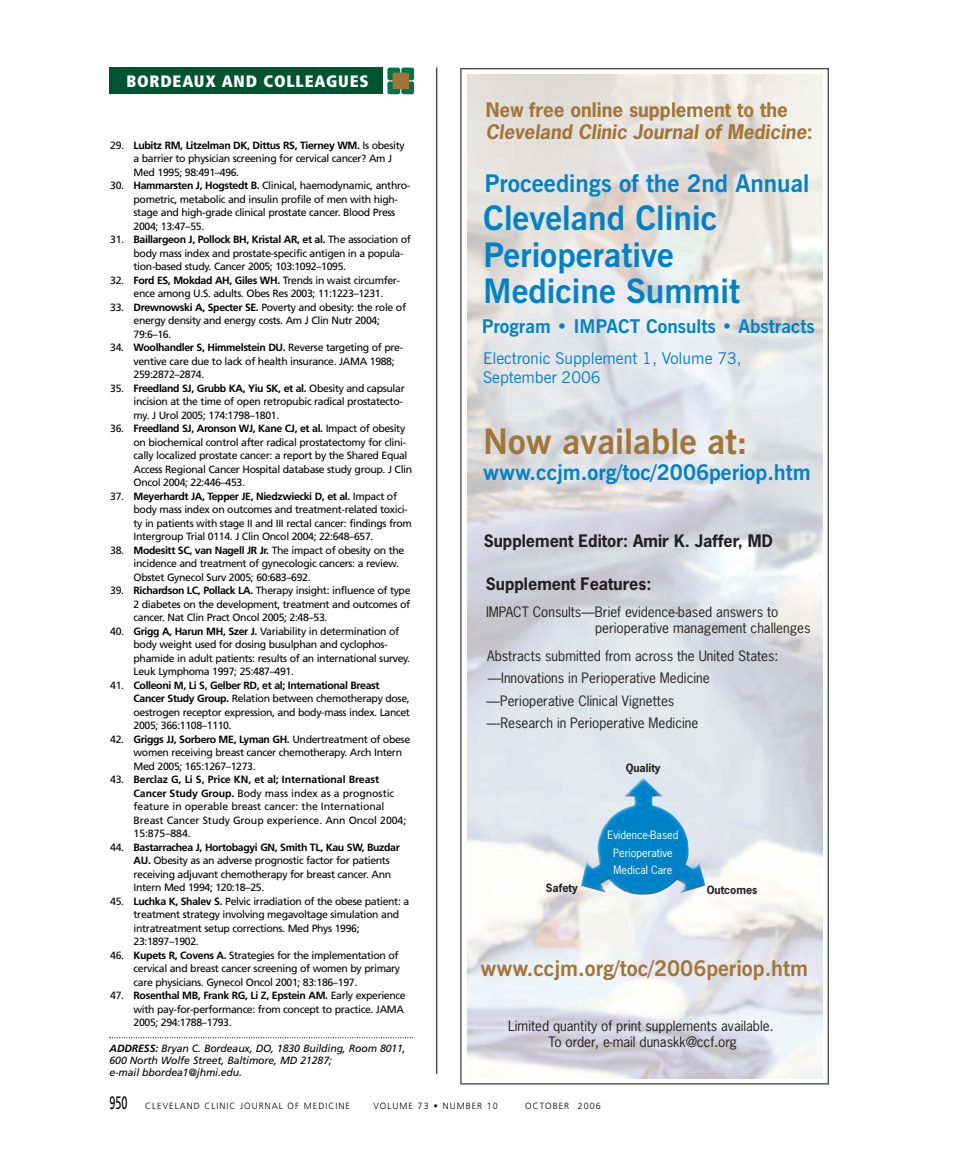
<style>
.page{position:relative;width:959px;height:1161px;background:#fff}
.page>*{position:absolute;margin:0;border:0;box-sizing:border-box;transform-origin:0 0}
.t1{font:700 35.1px "News Gothic BT";color:#a17638}
.t2{font:700 33.75px/36.5px "News Gothic BT";color:#0082c8}
.t3{font:700 24.3px "News Gothic BT";color:#0082c8}
.t4{font:700 21.6px "News Gothic BT";color:#0082c8}
.t5{font:700 21.6px "News Gothic BT";color:#a17638}
.t6{font:italic 700 18.9px/22.6px "News Gothic Std";color:#a17638}
.t7{font:700 18.9px "News Gothic BT";color:#0082c8}
.t8{font:900 condensed 16.5px "Frutiger";letter-spacing:.05em;color:#fff}
.t9{font:700 16.2px "News Gothic Std";color:#231f20}
.t10{font:16.2px/19.5px "News Gothic BT";color:#0082c8}
.t11{font:13.5px/22.2px "News Gothic Std";color:#231f20}
.t12{font:10.8px/17.5px "News Gothic Std";color:#fff;text-align:center}
.t13{font:700 10.8px "News Gothic Std";color:#231f20}
.t14{font:10.5px/13.5px "Frutiger";letter-spacing:-.035em;color:#000}
.t15{font:10.5px/13.5px "Frutiger";letter-spacing:-.005em;color:#000}
.t16{font:italic 10.5px/12px "Frutiger";letter-spacing:-.01em;color:#000}
.t17{font:300 9px "Frutiger";letter-spacing:.11em;color:#000}
.s1{font-style:normal}
.s2{font-weight:700}
.s3{font-weight:400;font-size:18px}
</style>
<div class="page">
<svg style="left:110px;top:1037px;width:302px;height:1px"></svg>
<svg style="left:388px;top:67px;width:27px;height:28px"></svg>
<svg style="left:387px;top:68px;width:27px;height:26px"></svg>
<div style="left:393px;top:73px;width:15px;height:16px;background:#a17638"></div>
<div style="left:393px;top:73px;width:16px;height:16px;border:1px solid #a17638"></div>
<div style="left:110px;top:68px;width:273px;height:26px;background:#015432"></div>
<svg style="left:460px;top:68px;width:369px;height:1017px;background:#dfe0e2"></svg>
<img style="left:580px;top:778px;width:125px;height:117px">
<hr style="left:436px;top:68px;width:1px;height:1006px;background:#000">
<h3 class="t8" style="left:126px;top:75px;width:244px">BORDEAUX AND COLLEAGUES</h3>
<h3 class="t6" style="left:486px;top:99px;width:328px"><span class="s1">New free online supplement to the<br></span>Cleveland Clinic Journal of Medicine<span class="s1">:</span></h3>
<p class="t14" style="left:133px;top:139px;width:273px;text-indent:-23px">29. <span class="s2">Lubitz RM, Litzelman DK, Dittus RS, Tierney WM.</span> Is obesity a barrier to physician screening for cervical cancer? Am J<br>Med 1995; 98:491–496.</p>
<p class="t14" style="left:133px;top:180px;width:278px;text-indent:-23px">30. <span class="s2">Hammarsten J, Hogstedt B.</span> Clinical, haemodynamic, anthro&shy;pometric, metabolic and insulin profile of men with high&shy;stage and high-grade clinical prostate cancer. Blood Press 2004; 13:47–55.</p>
<p class="t14" style="left:133px;top:234px;width:279px;text-indent:-23px">31. <span class="s2">Baillargeon J, Pollock BH, Kristal AR, et al.</span> The association of body mass index and prostate-specific antigen in a popula&shy;tion-based study. Cancer 2005; 103:1092–1095.</p>
<p class="t14" style="left:133px;top:274px;width:268px;text-indent:-23px">32. <span class="s2">Ford ES, Mokdad AH, Giles WH.</span> Trends in waist circumfer&shy;ence among U.S. adults. Obes Res 2003; 11:1223–1231.</p>
<p class="t14" style="left:133px;top:301px;width:274px;text-indent:-23px">33. <span class="s2">Drewnowski A, Specter SE.</span> Poverty and obesity: the role of energy density and energy costs. Am J Clin Nutr 2004;<br>79:6–16.</p>
<p class="t14" style="left:133px;top:342px;width:271px;text-indent:-23px">34. <span class="s2">Woolhandler S, Himmelstein DU.</span> Reverse targeting of pre&shy;ventive care due to lack of health insurance. JAMA 1988;<br>259:2872–2874.</p>
<p class="t14" style="left:133px;top:382px;width:273px;text-indent:-23px">35. <span class="s2">Freedland SJ, Grubb KA, Yiu SK, et al.</span> Obesity and capsular incision at the time of open retropubic radical prostatecto&shy;my. J Urol 2005; 174:1798–1801.</p>
<p class="t14" style="left:133px;top:423px;width:280px;text-indent:-23px">36. <span class="s2">Freedland SJ, Aronson WJ, Kane CJ, et al.</span> Impact of obesity on biochemical control after radical prostatectomy for clini&shy;cally localized prostate cancer: a report by the Shared Equal Access Regional Cancer Hospital database study group. J Clin Oncol 2004; 22:446–453.</p>
<p class="t14" style="left:133px;top:490px;width:280px;text-indent:-23px">37. <span class="s2">Meyerhardt JA, Tepper JE, Niedzwiecki D, et al.</span> Impact of body mass index on outcomes and treatment-related toxici&shy;ty in patients with stage II and III rectal cancer: findings from Intergroup Trial 0114. J Clin Oncol 2004; 22:648–657.</p>
<p class="t14" style="left:133px;top:544px;width:272px;text-indent:-23px">38. <span class="s2">Modesitt SC, van Nagell JR Jr.</span> The impact of obesity on the incidence and treatment of gynecologic cancers: a review.<br>Obstet Gynecol Surv 2005; 60:683–692.</p>
<p class="t14" style="left:133px;top:585px;width:278px;text-align:justify;text-indent:-23px">39. <span class="s2">Richardson LC, Pollack LA.</span> Therapy insight: influence of type 2 diabetes on the development, treatment and outcomes of cancer. Nat Clin Pract Oncol 2005; 2:48–53.</p>
<p class="t14" style="left:133px;top:625px;width:278px;text-indent:-23px">40. <span class="s2">Grigg A, Harun MH, Szer J.</span> Variability in determination of body weight used for dosing busulphan and cyclophos&shy;phamide in adult patients: results of an international survey.<br>Leuk Lymphoma 1997; 25:487–491.</p>
<p class="t14" style="left:133px;top:679px;width:278px;text-indent:-23px">41. <span class="s2">Colleoni M, Li S, Gelber RD, et al; International Breast Cancer Study Group.</span> Relation between chemotherapy dose, oestrogen receptor expression, and body-mass index. Lancet 2005; 366:1108–1110.</p>
<p class="t14" style="left:133px;top:733px;width:278px;text-indent:-23px">42. <span class="s2">Griggs JJ, Sorbero ME, Lyman GH.</span> Undertreatment of obese women receiving breast cancer chemotherapy. Arch Intern<br>Med 2005; 165:1267–1273.</p>
<p class="t15" style="left:133px;top:774px;width:274px;text-indent:-23px">43. <span class="s2">Berclaz G, Li S, Price KN, et al; International Breast Cancer Study Group.</span> Body mass index as a prognostic feature in operable breast cancer: the International Breast Cancer Study Group experience. Ann Oncol 2004; 15:875–884.</p>
<p class="t14" style="left:133px;top:841px;width:268px;text-indent:-23px">44. <span class="s2">Bastarrachea J, Hortobagyi GN, Smith TL, Kau SW, Buzdar AU.</span> Obesity as an adverse prognostic factor for patients receiving adjuvant chemotherapy for breast cancer. Ann Intern Med 1994; 120:18–25.</p>
<p class="t14" style="left:133px;top:895px;width:277px;text-indent:-23px">45. <span class="s2">Luchka K, Shalev S.</span> Pelvic irradiation of the obese patient: a treatment strategy involving megavoltage simulation and intratreatment setup corrections. Med Phys 1996; 23:1897–1902.</p>
<p class="t14" style="left:133px;top:949px;width:268px;text-indent:-23px">46. <span class="s2">Kupets R, Covens A.</span> Strategies for the implementation of cervical and breast cancer screening of women by primary care physicians. Gynecol Oncol 2001; 83:186–197.</p>
<p class="t14" style="left:133px;top:990px;width:273px;text-indent:-23px">47. <span class="s2">Rosenthal MB, Frank RG, Li Z, Epstein AM.</span> Early experience with pay-for-performance: from concept to practice. JAMA<br>2005; 294:1788–1793.</p>
<p class="t16" style="left:110px;top:1043px;width:298px"><span class="s2">ADDRESS:</span> Bryan C. Bordeaux, DO, 1830 Building, Room 8011,<br>600 North Wolfe Street, Baltimore, MD 21287;<br>e-mail bbordea1@jhmi.edu.</p>
<p class="t17" style="left:110px;top:1102px;width:242px"><span class="s3">950</span> CLEVELAND CLINIC JOURNAL OF MEDICINE</p>
<p class="t17" style="left:373px;top:1102px;width:126px">VOLUME 73 • NUMBER 10</p>
<p class="t17" style="left:525px;top:1102px;width:77px">OCTOBER 2006</p>
<h3 class="t3" style="left:484px;top:175px;width:326px">Proceedings of the 2nd Annual</h3>
<h2 class="t2" style="left:483px;top:203px;width:258px">Cleveland Clinic<br>Perioperative<br>Medicine Summit</h2>
<h3 class="t7" style="left:482px;top:319px;width:334px">Program • IMPACT Consults • Abstracts</h3>
<h3 class="t10" style="left:483px;top:350px;width:260px">Electronic Supplement 1, Volume 73,<br>September 2006</h3>
<h1 class="t1" style="left:483px;top:429px;width:267px">Now available at:</h1>
<h3 class="t4" style="left:483px;top:464px;width:329px">www.ccjm.org/toc/2006periop.htm</h3>
<h3 class="t9" style="left:483px;top:531px;width:290px">Supplement Editor: Amir K. Jaffer, MD</h3>
<h3 class="t9" style="left:486px;top:575px;width:167px">Supplement Features:</h3>
<p class="t11" style="left:595px;top:606px;width:217px;line-height:16.2px;text-indent:-109px">IMPACT Consults—Brief evidence-based answers to perioperative management challenges</p>
<p class="t11" style="left:486px;top:647px;width:293px">Abstracts submitted from across the United States: —Innovations in Perioperative Medicine —Perioperative Clinical Vignettes<br>—Research in Perioperative Medicine</p>
<p class="t13" style="left:625px;top:762px;width:36px">Quality</p>
<p class="t12" style="left:607px;top:827px;width:72px">Evidence-Based<br>Perioperative<br>Medical Care</p>
<p class="t13" style="left:546px;top:882px;width:33px">Safety</p>
<p class="t13" style="left:706px;top:883px;width:52px">Outcomes</p>
<h3 class="t5" style="left:480px;top:960px;width:329px">www.ccjm.org/toc/2006periop.htm</h3>
<p class="t11" style="left:508px;top:1020px;width:267px;line-height:16.2px;text-align:center">Limited quantity of print supplements available.<br>To order, e-mail dunaskk@ccf.org</p>
</div>
